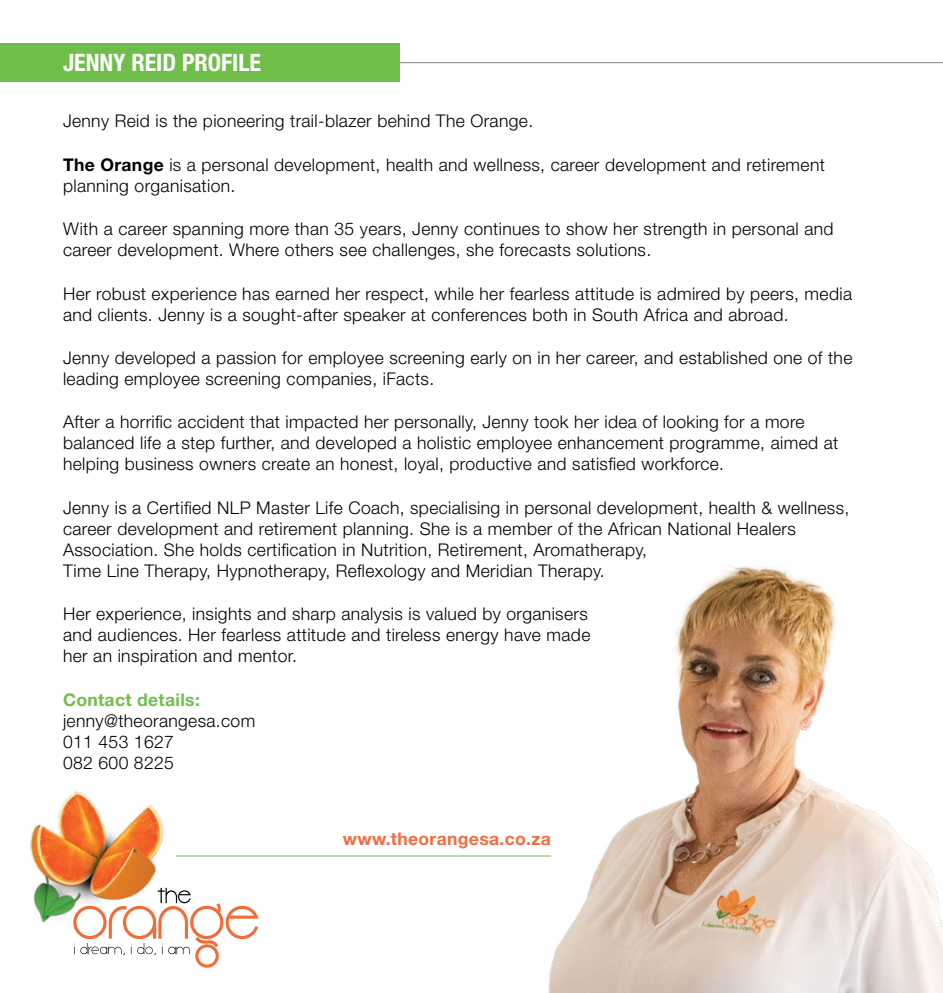
<style>
.page{position:relative;width:943px;height:993px;background:#fff}
.page>*{position:absolute;margin:0;border:0;box-sizing:border-box;transform-origin:0 0}
.t1{font:700 condensed 23.97px "Helvetica Neue LT Std";color:#fff}
.t2{font:300 17.5px/21px "Helvetica Neue LT Std";letter-spacing:.02em;color:#000}
.t3{font:700 17.5px "Helvetica Neue LT Std";letter-spacing:.02em;color:#f36c40}
.t4{font:700 17.5px "Helvetica Neue LT Std";letter-spacing:.02em;color:#6fbe4a}
.s1{font-weight:700}
</style>
<div class="page">
<hr style="left:356px;top:62px;width:587px;height:1px;background:#808285">
<div style="left:0;top:43px;width:399px;height:39px;background:#6fbe4a"></div>
<img style="left:30px;top:791px;width:134px;height:132px">
<svg style="left:73px;top:887px;width:185px;height:80px"></svg>
<hr style="left:176px;top:855px;width:375px;height:1px;background:#6fbe4a">
<img style="left:503px;top:566px;width:440px;height:426px">
<h1 class="t1" style="left:63px;top:48px;width:199px">JENNY REID PROFILE</h1>
<p class="t2" style="left:63px;top:110px;width:471px">Jenny Reid is the pioneering trail-blazer behind The Orange.</p>
<p class="t2" style="left:63px;top:154px;width:763px"><span class="s1">The Orange</span> is a personal development, health and wellness, career development and retirement planning organisation.</p>
<p class="t2" style="left:63px;top:218px;width:772px">With a career spanning more than 35 years, Jenny continues to show her strength in personal and career development. Where others see challenges, she forecasts solutions.</p>
<p class="t2" style="left:63px;top:282px;width:790px">Her robust experience has earned her respect, while her fearless attitude is admired by peers, media and clients. Jenny is a sought-after speaker at conferences both in South Africa and abroad.</p>
<p class="t2" style="left:63px;top:346px;width:791px">Jenny developed a passion for employee screening early on in her career, and established one of the leading employee screening companies, iFacts.</p>
<p class="t2" style="left:63px;top:411px;width:776px">After a horrific accident that impacted her personally, Jenny took her idea of looking for a more balanced life a step further, and developed a holistic employee enhancement programme, aimed at helping business owners create an honest, loyal, productive and satisfied workforce.</p>
<p class="t2" style="left:63px;top:496px;width:787px">Jenny is a Certified NLP Master Life Coach, specialising in personal development, health &amp; wellness, career development and retirement planning. She is a member of the African National Healers Association. She holds certification in Nutrition, Retirement, Aromatherapy,<br>Time Line Therapy, Hypnotherapy, Reflexology and Meridian Therapy.</p>
<p class="t2" style="left:63px;top:602px;width:529px">Her experience, insights and sharp analysis is valued by organisers and audiences. Her fearless attitude and tireless energy have made her an inspiration and mentor.</p>
<p class="t4" style="left:63px;top:688px;width:138px">Contact details:</p>
<p class="t2" style="left:63px;top:709px;width:194px">jenny@theorangesa.com<br>011 453 1627<br>082 600 8225</p>
<p class="t3" style="left:343px;top:827px;width:209px">www.theorangesa.co.za</p>
</div>
